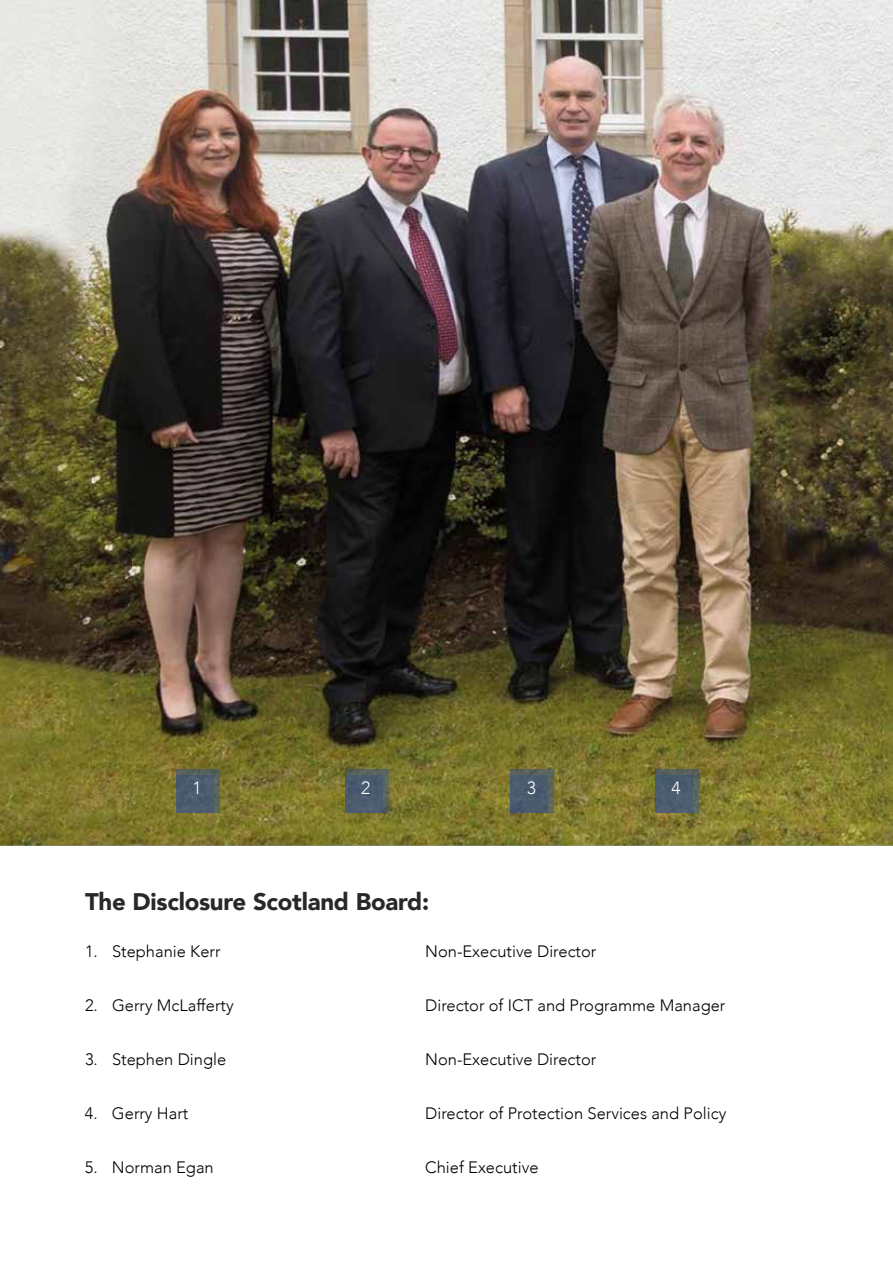
<style>
.page{position:relative;width:893px;height:1263px;background:#fff}
.page>*{position:absolute;margin:0;border:0;box-sizing:border-box;transform-origin:0 0}
.t1{font:900 24px "Avenir";letter-spacing:-.01em;color:#282827}
.t2{font:300 17.7px "Avenir";color:#fff}
.t3{font:300 16.5px "Avenir";color:#000}
</style>
<div class="page">
<img style="left:0;top:0;width:893px;height:846px">
<div style="left:655px;top:769px;width:44px;height:43px;background:linear-gradient(to right,#525e5c,#5b645c)"></div>
<div style="left:655px;top:775px;width:37px;height:37px;background:#4b5c6e"></div>
<div style="left:176px;top:769px;width:44px;height:43px;background:linear-gradient(to bottom,#58625c,#5a655d)"></div>
<div style="left:176px;top:775px;width:37px;height:37px;background:#4b5c6f"></div>
<svg style="left:345px;top:769px;width:44px;height:43px"></svg>
<div style="left:345px;top:775px;width:38px;height:37px;background:#4b5c6e"></div>
<div style="left:510px;top:769px;width:44px;height:43px;background:#5b655d"></div>
<div style="left:510px;top:775px;width:38px;height:37px;background:#4a5b6e"></div>
<p class="t2" style="left:192px;top:777px;width:11px">1</p>
<p class="t2" style="left:361px;top:777px;width:11px">2</p>
<p class="t2" style="left:527px;top:777px;width:11px">3</p>
<p class="t2" style="left:671px;top:777px;width:11px">4</p>
<h1 class="t1" style="left:85px;top:881px;width:346px">The Disclosure Scotland Board:</h1>
<p class="t3" style="left:85px;top:942px;width:137px">1. Stephanie Kerr</p>
<p class="t3" style="left:425px;top:942px;width:173px">Non-Executive Director</p>
<p class="t3" style="left:85px;top:996px;width:150px">2. Gerry McLafferty</p>
<p class="t3" style="left:425px;top:996px;width:302px">Director of ICT and Programme Manager</p>
<p class="t3" style="left:85px;top:1050px;width:143px">3. Stephen Dingle</p>
<p class="t3" style="left:425px;top:1050px;width:173px">Non-Executive Director</p>
<p class="t3" style="left:85px;top:1104px;width:105px">4. Gerry Hart</p>
<p class="t3" style="left:425px;top:1104px;width:303px">Director of Protection Services and Policy</p>
<p class="t3" style="left:85px;top:1158px;width:130px">5. Norman Egan</p>
<p class="t3" style="left:425px;top:1158px;width:115px">Chief Executive</p>
</div>
